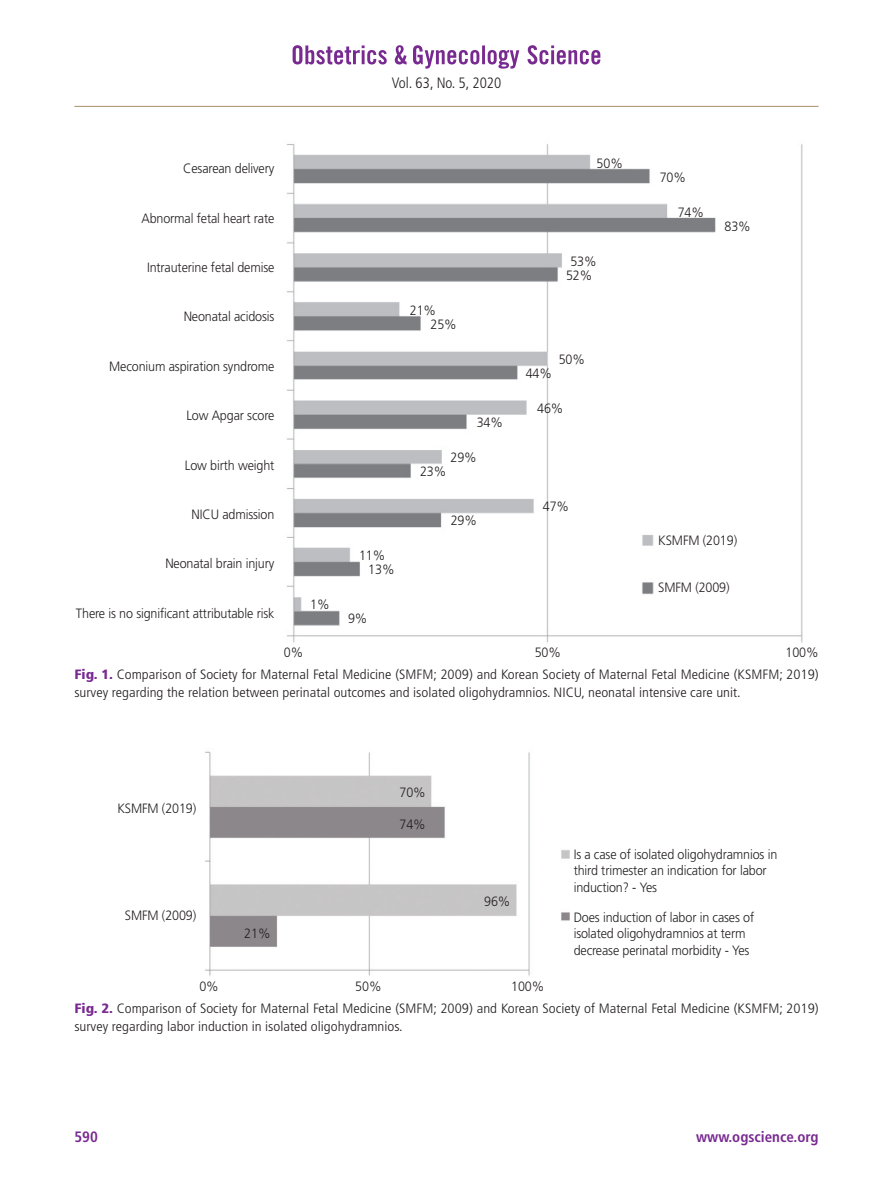
<style>
.page{position:relative;width:893px;height:1191px;background:#fff}
.page>*{position:absolute;margin:0;border:0;box-sizing:border-box;transform-origin:0 0}
.t1{font:700 condensed 15px "Frutiger LT Std";color:#792a91}
.t2{font:300 condensed 15px "Frutiger LT Std";color:#231f20}
.t3{font:300 13.5px/16.5px "Frutiger LT Std";letter-spacing:-.01em;color:#231f20;scale:.93 1}
.t4{font:300 condensed 13.5px/21.9px "Frutiger LT Std";color:#231f20;text-align:right;scale:1.1 1}
.s1{font-stretch:normal}
.s2{font-weight:900;color:#792a91}
</style>
<div class="page">
<hr style="left:74px;top:106px;width:745px;height:1px;background:#ad9676">
<svg style="left:527px;top:45px;width:73px;height:19px"></svg>
<svg style="left:413px;top:45px;width:106px;height:24px"></svg>
<svg style="left:293px;top:45px;width:114px;height:19px"></svg>
<img style="left:286px;top:144px;width:517px;height:499px">
<img style="left:205px;top:751px;width:365px;height:225px">
<p class="t3" style="left:183px;top:160px;width:100px">Cesarean delivery</p>
<p class="t3" style="left:141px;top:210px;width:145px">Abnormal fetal heart rate</p>
<p class="t3" style="left:147px;top:259px;width:138px">Intrauterine fetal demise</p>
<p class="t3" style="left:184px;top:309px;width:99px">Neonatal acidosis</p>
<p class="t3" style="left:109px;top:358px;width:179px">Meconium aspiration syndrome</p>
<p class="t3" style="left:186px;top:407px;width:96px">Low Apgar score</p>
<p class="t3" style="left:185px;top:457px;width:98px">Low birth weight</p>
<p class="t3" style="left:192px;top:506px;width:91px">NICU admission</p>
<p class="t3" style="left:165px;top:556px;width:119px">Neonatal brain injury</p>
<p class="t3" style="left:76px;top:605px;width:215px">There is no significant attributable risk</p>
<p class="t2" style="left:392px;top:74px;width:111px">Vol. 63, No. 5, 2020</p>
<p class="t3" style="left:597px;top:155px;width:30px">50%</p>
<p class="t3" style="left:431px;top:303px;width:30px;line-height:14.4px;text-indent:-21px">21%<br>25%</p>
<p class="t3" style="left:310px;top:596px;width:22px">1%</p>
<p class="t3" style="left:368px;top:548px;width:30px;line-height:14.4px;text-indent:-9px">11%<br>13%</p>
<p class="t3" style="left:348px;top:610px;width:22px">9%</p>
<p class="t3" style="left:477px;top:414px;width:30px">34%</p>
<p class="t3" style="left:450px;top:449px;width:30px">29%</p>
<p class="t3" style="left:420px;top:463px;width:30px">23%</p>
<p class="t3" style="left:451px;top:512px;width:30px">29%</p>
<p class="t3" style="left:566px;top:254px;width:34px;line-height:14.4px;text-align:center">53%<br>52%</p>
<p class="t3" style="left:559px;top:351px;width:30px">50%</p>
<p class="t3" style="left:526px;top:365px;width:30px">44%</p>
<p class="t3" style="left:537px;top:400px;width:30px">46%</p>
<p class="t3" style="left:543px;top:498px;width:30px">47%</p>
<p class="t3" style="left:660px;top:169px;width:30px">70%</p>
<p class="t3" style="left:678px;top:204px;width:30px">74%</p>
<p class="t3" style="left:724px;top:218px;width:30px">83%</p>
<p class="t3" style="left:658px;top:532px;width:86px">KSMFM (2019)</p>
<p class="t3" style="left:658px;top:579px;width:78px">SMFM (2009)</p>
<p class="t4" style="left:74px;top:641px;width:678px"><span class="s1">100%<br></span><span class="s2">Fig. 1.</span> Comparison of Society for Maternal Fetal Medicine (SMFM; 2009) and Korean Society of Maternal Fetal Medicine (KSMFM; 2019)</p>
<p class="t4" style="left:74px;top:681px;width:607px">survey regarding the relation between perinatal outcomes and isolated oligohydramnios. NICU, neonatal intensive care unit.</p>
<p class="t3" style="left:284px;top:644px;width:22px">0%</p>
<p class="t3" style="left:535px;top:644px;width:30px">50%</p>
<p class="t3" style="left:117px;top:799px;width:86px">KSMFM (2019)</p>
<p class="t3" style="left:125px;top:907px;width:78px">SMFM (2009)</p>
<p class="t3" style="left:244px;top:924px;width:30px">21%</p>
<p class="t3" style="left:399px;top:784px;width:30px">70%</p>
<p class="t3" style="left:399px;top:816px;width:30px">74%</p>
<p class="t3" style="left:484px;top:893px;width:30px">96%</p>
<p class="t3" style="left:574px;top:846px;width:221px">Is a case of isolated oligohydramnios in third trimester an indication for labor induction? - Yes</p>
<p class="t3" style="left:574px;top:909px;width:196px">Does induction of labor in cases of isolated oligohydramnios at term decrease perinatal morbidity - Yes</p>
<p class="t4" style="left:74px;top:975px;width:678px;text-align:left;text-indent:437px"><span class="s1">100%<br></span><span class="s2">Fig. 2.</span> Comparison of Society for Maternal Fetal Medicine (SMFM; 2009) and Korean Society of Maternal Fetal Medicine (KSMFM; 2019)</p>
<p class="t4" style="left:74px;top:1015px;width:300px">survey regarding labor induction in isolated oligohydramnios.</p>
<p class="t3" style="left:199px;top:978px;width:22px">0%</p>
<p class="t3" style="left:355px;top:978px;width:30px">50%</p>
<p class="t1" style="left:74px;top:1128px;width:25px">590</p>
<p class="t1" style="left:696px;top:1128px;width:124px">www.ogscience.org</p>
</div>
